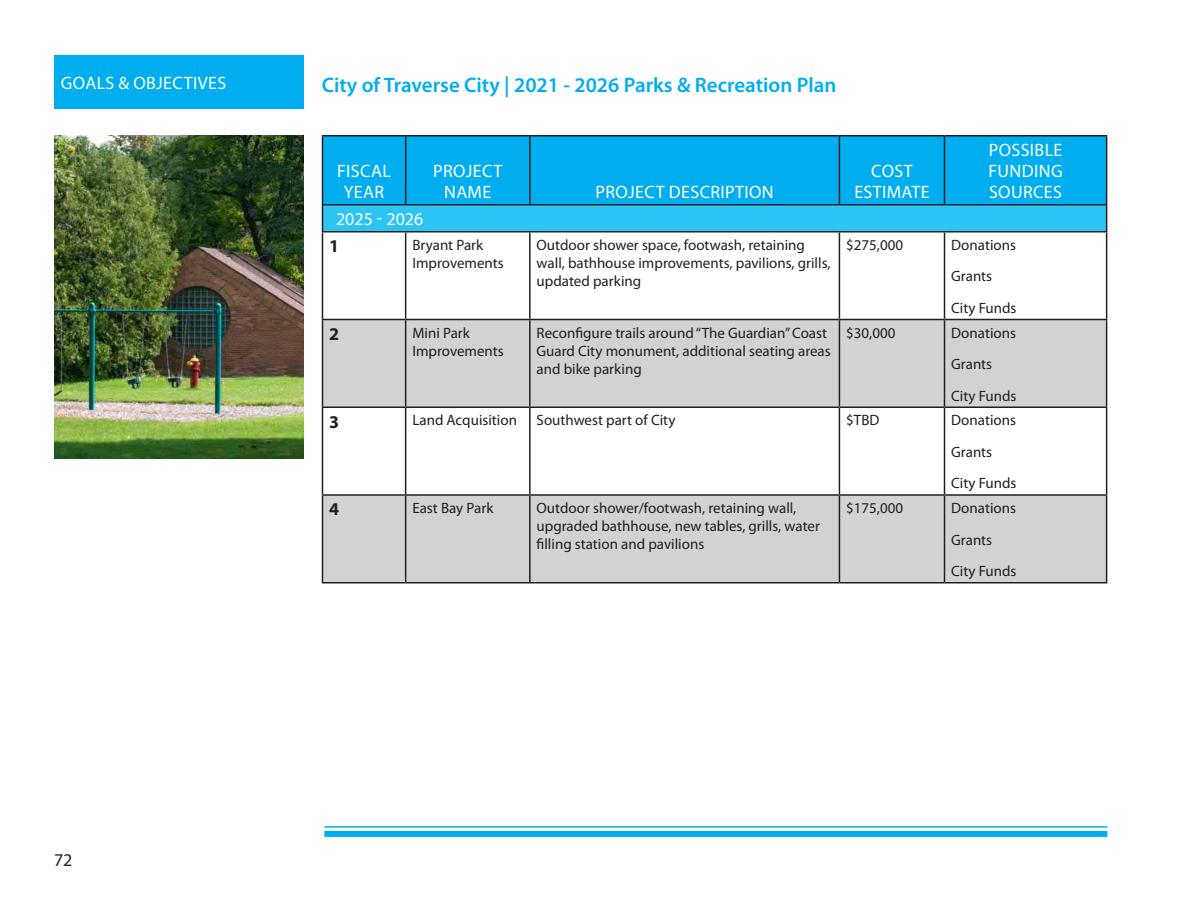
<style>
.page{position:relative;width:1188px;height:918px;background:#fff}
.page>*{position:absolute;margin:0;border:0;box-sizing:border-box;transform-origin:0 0}
.t1{font:600 21px "Myriad Pro";color:#00aeef}
.section_tag{font:18px/21px "Myriad Pro";letter-spacing:.02em;color:#fff;text-align:center}
.section_tag-2{font:18px "Myriad Pro";color:#fff}
.main_body_bold{font:700 18px "Myriad Pro";color:#231f20}
.t2{font:18px "Myriad Pro";color:#231f20}
.table_body_text{font:15px/18px "Myriad Pro";color:#231f20}
</style>
<div class="page">
<div style="left:324px;top:831px;width:783px;height:6px;background:#00aeef"></div>
<hr style="left:324px;top:826px;width:783px;height:2px;background:#00aeef">
<div style="left:54px;top:56px;width:250px;height:54px;background:#00aeef"></div>
<div style="left:323px;top:136px;width:783px;height:68px;background:#00aeef"></div>
<div style="left:322px;top:205px;width:785px;height:27px;background:#2bc4f3"></div>
<svg style="left:323px;top:232px;width:783px;height:87px"></svg>
<svg style="left:323px;top:320px;width:783px;height:262px;fill:#d1d2d4"></svg>
<hr style="left:322px;top:135px;width:84px;height:1px;background:#231f20">
<hr style="left:322px;top:136px;width:1px;height:68px;background:#231f20">
<hr style="left:406px;top:135px;width:124px;height:1px;background:#231f20">
<hr style="left:405px;top:136px;width:1px;height:68px;background:#231f20">
<hr style="left:530px;top:135px;width:309px;height:1px;background:#231f20">
<hr style="left:529px;top:136px;width:2px;height:68px;background:#231f20">
<hr style="left:839px;top:135px;width:106px;height:1px;background:#231f20">
<hr style="left:839px;top:136px;width:1px;height:68px;background:#231f20">
<hr style="left:945px;top:135px;width:162px;height:1px;background:#231f20">
<hr style="left:944px;top:136px;width:1px;height:68px;background:#231f20">
<hr style="left:1106px;top:136px;width:1px;height:68px;background:#231f20">
<hr style="left:322px;top:204px;width:84px;height:2px;background:#231f20">
<hr style="left:406px;top:204px;width:124px;height:2px;background:#231f20">
<hr style="left:530px;top:204px;width:309px;height:2px;background:#231f20">
<hr style="left:839px;top:204px;width:106px;height:2px;background:#231f20">
<hr style="left:945px;top:204px;width:162px;height:2px;background:#231f20">
<hr style="left:322px;top:232px;width:1px;height:87px;background:#231f20">
<hr style="left:405px;top:232px;width:1px;height:87px;background:#231f20">
<hr style="left:529px;top:232px;width:2px;height:87px;background:#231f20">
<hr style="left:839px;top:232px;width:1px;height:87px;background:#231f20">
<hr style="left:944px;top:232px;width:1px;height:87px;background:#231f20">
<hr style="left:1106px;top:232px;width:1px;height:87px;background:#231f20">
<hr style="left:322px;top:319px;width:84px;height:1px;background:#231f20">
<hr style="left:322px;top:320px;width:1px;height:86px;background:#231f20">
<hr style="left:406px;top:319px;width:124px;height:1px;background:#231f20">
<hr style="left:405px;top:320px;width:1px;height:86px;background:#231f20">
<hr style="left:530px;top:319px;width:309px;height:1px;background:#231f20">
<hr style="left:529px;top:320px;width:2px;height:86px;background:#231f20">
<hr style="left:839px;top:319px;width:106px;height:1px;background:#231f20">
<hr style="left:839px;top:320px;width:1px;height:86px;background:#231f20">
<hr style="left:945px;top:319px;width:162px;height:1px;background:#231f20">
<hr style="left:944px;top:320px;width:1px;height:86px;background:#231f20">
<hr style="left:1106px;top:320px;width:1px;height:86px;background:#231f20">
<hr style="left:322px;top:406px;width:84px;height:2px;background:#231f20">
<hr style="left:322px;top:408px;width:1px;height:86px;background:#231f20">
<hr style="left:406px;top:406px;width:124px;height:2px;background:#231f20">
<hr style="left:405px;top:408px;width:1px;height:86px;background:#231f20">
<hr style="left:530px;top:406px;width:309px;height:2px;background:#231f20">
<hr style="left:529px;top:408px;width:2px;height:86px;background:#231f20">
<hr style="left:839px;top:406px;width:106px;height:2px;background:#231f20">
<hr style="left:839px;top:408px;width:1px;height:86px;background:#231f20">
<hr style="left:945px;top:406px;width:162px;height:2px;background:#231f20">
<hr style="left:944px;top:408px;width:1px;height:86px;background:#231f20">
<hr style="left:1106px;top:408px;width:1px;height:86px;background:#231f20">
<hr style="left:322px;top:494px;width:84px;height:2px;background:#231f20">
<hr style="left:322px;top:496px;width:1px;height:86px;background:#231f20">
<hr style="left:406px;top:494px;width:124px;height:2px;background:#231f20">
<hr style="left:405px;top:496px;width:1px;height:86px;background:#231f20">
<hr style="left:530px;top:494px;width:309px;height:2px;background:#231f20">
<hr style="left:529px;top:496px;width:2px;height:86px;background:#231f20">
<hr style="left:839px;top:494px;width:106px;height:2px;background:#231f20">
<hr style="left:839px;top:496px;width:1px;height:86px;background:#231f20">
<hr style="left:945px;top:494px;width:162px;height:2px;background:#231f20">
<hr style="left:944px;top:496px;width:1px;height:86px;background:#231f20">
<hr style="left:1106px;top:496px;width:1px;height:86px;background:#231f20">
<hr style="left:322px;top:582px;width:84px;height:2px;background:#231f20">
<hr style="left:406px;top:582px;width:124px;height:2px;background:#231f20">
<hr style="left:530px;top:582px;width:309px;height:2px;background:#231f20">
<hr style="left:839px;top:582px;width:106px;height:2px;background:#231f20">
<hr style="left:945px;top:582px;width:162px;height:2px;background:#231f20">
<svg style="left:322px;top:206px;width:1px;height:25px"></svg>
<svg style="left:1106px;top:206px;width:1px;height:25px"></svg>
<hr style="left:322px;top:231px;width:84px;height:1px;background:#231f20">
<hr style="left:406px;top:231px;width:124px;height:1px;background:#231f20">
<hr style="left:530px;top:231px;width:309px;height:1px;background:#231f20">
<hr style="left:839px;top:231px;width:106px;height:1px;background:#231f20">
<hr style="left:945px;top:231px;width:162px;height:1px;background:#231f20">
<img style="left:54px;top:135px;width:250px;height:324px">
<p class="section_tag" style="left:61px;top:72px;width:167px">GOALS &amp; OBJECTIVES</p>
<h1 class="t1" style="left:322px;top:72px;width:516px">City of Traverse City | 2021 - 2026 Parks &amp; Recreation Plan</h1>
<p class="section_tag" style="left:337px;top:160px;width:55px">FISCAL<br>YEAR</p>
<p class="section_tag" style="left:433px;top:160px;width:71px">PROJECT<br>NAME</p>
<p class="section_tag-2" style="left:336px;top:208px;width:89px">2025 - 2026</p>
<p class="section_tag" style="left:596px;top:181px;width:180px">PROJECT DESCRIPTION</p>
<p class="section_tag" style="left:854px;top:160px;width:77px">COST<br>ESTIMATE</p>
<p class="section_tag" style="left:988px;top:139px;width:76px;text-align:justify">POSSIBLE FUNDING SOURCES</p>
<p class="main_body_bold" style="left:329px;top:234px;width:11px">1</p>
<p class="table_body_text" style="left:412px;top:235px;width:93px">Bryant Park<br>Improvements</p>
<p class="table_body_text" style="left:537px;top:235px;width:295px">Outdoor shower space, footwash, retaining wall, bathhouse improvements, pavilions, grills, updated parking</p>
<p class="table_body_text" style="left:846px;top:235px;width:58px">$275,000</p>
<p class="table_body_text" style="left:951px;top:235px;width:66px">Donations</p>
<p class="table_body_text" style="left:951px;top:267px;width:42px">Grants</p>
<p class="table_body_text" style="left:951px;top:298px;width:67px">City Funds</p>
<p class="main_body_bold" style="left:329px;top:322px;width:11px">2</p>
<p class="table_body_text" style="left:412px;top:323px;width:93px">Mini Park<br>Improvements</p>
<p class="table_body_text" style="left:537px;top:323px;width:296px">Reconfigure trails around “The Guardian” Coast<br>Guard City monument, additional seating areas and bike parking</p>
<p class="table_body_text" style="left:846px;top:323px;width:51px">$30,000</p>
<p class="table_body_text" style="left:951px;top:323px;width:66px">Donations</p>
<p class="table_body_text" style="left:951px;top:355px;width:42px">Grants</p>
<p class="table_body_text" style="left:951px;top:386px;width:67px">City Funds</p>
<p class="t2" style="left:54px;top:848px;width:20px">72</p>
<p class="main_body_bold" style="left:329px;top:410px;width:11px">3</p>
<p class="table_body_text" style="left:412px;top:411px;width:106px">Land Acquisition</p>
<p class="table_body_text" style="left:537px;top:411px;width:140px">Southwest part of City</p>
<p class="table_body_text" style="left:846px;top:411px;width:35px">$TBD</p>
<p class="table_body_text" style="left:951px;top:411px;width:66px">Donations</p>
<p class="table_body_text" style="left:951px;top:442px;width:42px">Grants</p>
<p class="table_body_text" style="left:951px;top:474px;width:67px">City Funds</p>
<p class="main_body_bold" style="left:329px;top:497px;width:11px">4</p>
<p class="table_body_text" style="left:412px;top:499px;width:82px">East Bay Park</p>
<p class="table_body_text" style="left:537px;top:499px;width:285px">Outdoor shower/footwash, retaining wall, upgraded bathhouse, new tables, grills, water filling station and pavilions</p>
<p class="table_body_text" style="left:846px;top:499px;width:58px">$175,000</p>
<p class="table_body_text" style="left:951px;top:499px;width:66px">Donations</p>
<p class="table_body_text" style="left:951px;top:530px;width:42px">Grants</p>
<p class="table_body_text" style="left:951px;top:562px;width:67px">City Funds</p>
</div>
